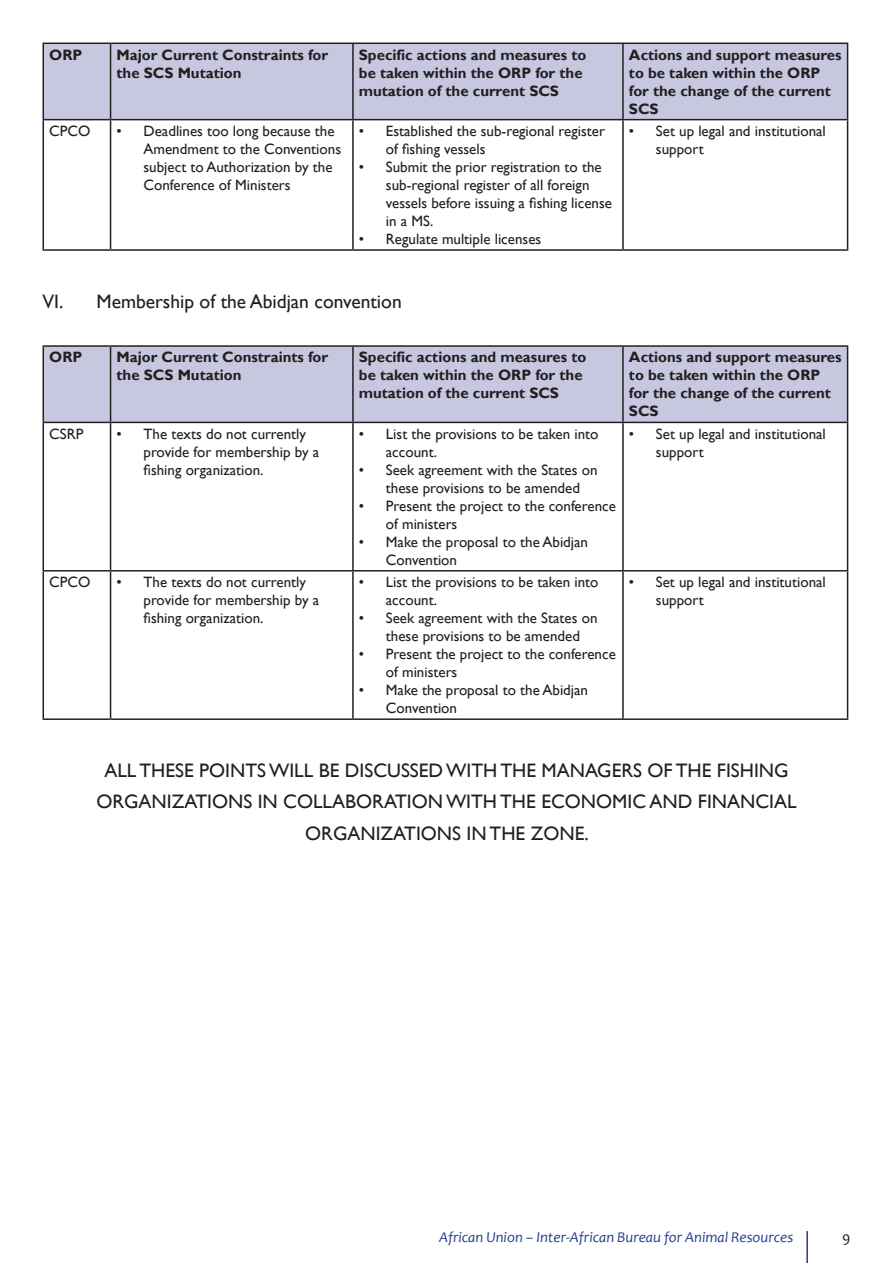
<style>
.page{position:relative;width:893px;height:1263px;background:#fff}
.page>*{position:absolute;margin:0;border:0;box-sizing:border-box;transform-origin:0 0}
.t1{font:19.5px/31.5px "Gill Sans";color:#231f20;text-align:center}
.t2{font:15px/18px "Gill Sans";color:#231f20}
.t3{font:700 15px/18px "Gill Sans";color:#231f20}
.t4{font:italic 15px "Candara";color:#253f8e}
.t5{font:15px "Candara";color:#231f20}
</style>
<div class="page">
<hr style="left:806px;top:1231px;width:2px;height:32px;background:#253f8e">
<div style="left:44px;top:44px;width:803px;height:75px;background:#c7c7e0"></div>
<hr style="left:43px;top:43px;width:68px;height:1px;background:#231f20">
<hr style="left:43px;top:44px;width:1px;height:75px;background:#231f20">
<hr style="left:111px;top:43px;width:242px;height:1px;background:#231f20">
<hr style="left:110px;top:44px;width:1px;height:75px;background:#231f20">
<hr style="left:353px;top:43px;width:270px;height:1px;background:#231f20">
<hr style="left:352px;top:44px;width:2px;height:75px;background:#231f20">
<hr style="left:623px;top:43px;width:225px;height:1px;background:#231f20">
<hr style="left:622px;top:44px;width:2px;height:75px;background:#231f20">
<hr style="left:847px;top:44px;width:1px;height:75px;background:#231f20">
<hr style="left:43px;top:119px;width:68px;height:1px;background:#231f20">
<hr style="left:43px;top:120px;width:1px;height:129px;background:#231f20">
<hr style="left:111px;top:119px;width:242px;height:1px;background:#231f20">
<hr style="left:110px;top:120px;width:1px;height:129px;background:#231f20">
<hr style="left:353px;top:119px;width:270px;height:1px;background:#231f20">
<hr style="left:352px;top:120px;width:2px;height:129px;background:#231f20">
<hr style="left:623px;top:119px;width:225px;height:1px;background:#231f20">
<hr style="left:622px;top:120px;width:2px;height:129px;background:#231f20">
<hr style="left:847px;top:120px;width:1px;height:129px;background:#231f20">
<hr style="left:43px;top:249px;width:68px;height:2px;background:#231f20">
<hr style="left:111px;top:249px;width:242px;height:2px;background:#231f20">
<hr style="left:353px;top:249px;width:270px;height:2px;background:#231f20">
<hr style="left:623px;top:249px;width:225px;height:2px;background:#231f20">
<div style="left:44px;top:347px;width:803px;height:75px;background:#c7c7e0"></div>
<hr style="left:43px;top:345px;width:68px;height:2px;background:#231f20">
<hr style="left:43px;top:347px;width:1px;height:75px;background:#231f20">
<hr style="left:111px;top:345px;width:242px;height:2px;background:#231f20">
<hr style="left:110px;top:347px;width:1px;height:75px;background:#231f20">
<hr style="left:353px;top:345px;width:270px;height:2px;background:#231f20">
<hr style="left:352px;top:347px;width:2px;height:75px;background:#231f20">
<hr style="left:623px;top:345px;width:225px;height:2px;background:#231f20">
<hr style="left:622px;top:347px;width:2px;height:75px;background:#231f20">
<hr style="left:847px;top:347px;width:1px;height:75px;background:#231f20">
<hr style="left:43px;top:422px;width:68px;height:1px;background:#231f20">
<hr style="left:43px;top:423px;width:1px;height:147px;background:#231f20">
<hr style="left:111px;top:422px;width:242px;height:1px;background:#231f20">
<hr style="left:110px;top:423px;width:1px;height:147px;background:#231f20">
<hr style="left:353px;top:422px;width:270px;height:1px;background:#231f20">
<hr style="left:352px;top:423px;width:2px;height:147px;background:#231f20">
<hr style="left:623px;top:422px;width:225px;height:1px;background:#231f20">
<hr style="left:622px;top:423px;width:2px;height:147px;background:#231f20">
<hr style="left:847px;top:423px;width:1px;height:147px;background:#231f20">
<hr style="left:43px;top:570px;width:68px;height:1px;background:#231f20">
<hr style="left:43px;top:571px;width:1px;height:147px;background:#231f20">
<hr style="left:111px;top:570px;width:242px;height:1px;background:#231f20">
<hr style="left:110px;top:571px;width:1px;height:147px;background:#231f20">
<hr style="left:353px;top:570px;width:270px;height:1px;background:#231f20">
<hr style="left:352px;top:571px;width:2px;height:147px;background:#231f20">
<hr style="left:623px;top:570px;width:225px;height:1px;background:#231f20">
<hr style="left:622px;top:571px;width:2px;height:147px;background:#231f20">
<hr style="left:847px;top:571px;width:1px;height:147px;background:#231f20">
<hr style="left:43px;top:718px;width:68px;height:2px;background:#231f20">
<hr style="left:111px;top:718px;width:242px;height:2px;background:#231f20">
<hr style="left:353px;top:718px;width:270px;height:2px;background:#231f20">
<hr style="left:623px;top:718px;width:225px;height:2px;background:#231f20">
<p class="t3" style="left:49px;top:46px;width:35px">ORP</p>
<p class="t3" style="left:117px;top:46px;width:213px">Major Current Constraints for the SCS Mutation</p>
<p class="t3" style="left:359px;top:46px;width:229px">Specific actions and measures to be taken within the ORP for the mutation of the current SCS</p>
<p class="t3" style="left:629px;top:46px;width:214px">Actions and support measures to be taken within the ORP for the change of the current<br>SCS</p>
<p class="t2" style="left:49px;top:122px;width:43px">CPCO</p>
<p class="t2" style="left:144px;top:122px;width:199px;text-indent:-27px">• Deadlines too long because the<br>Amendment to the Conventions subject to Authorization by the<br>Conference of Ministers</p>
<p class="t2" style="left:386px;top:122px;width:221px;text-indent:-27px">• Established the sub-regional register of fishing vessels</p>
<p class="t2" style="left:656px;top:122px;width:171px;text-indent:-27px">• Set up legal and institutional support</p>
<p class="t2" style="left:386px;top:158px;width:228px;text-indent:-27px">• Submit the prior registration to the sub-regional register of all foreign vessels before issuing a fishing license in a MS.</p>
<p class="t2" style="left:359px;top:230px;width:184px">• Regulate multiple licenses</p>
<h1 class="t1" style="left:43px;top:286px;width:361px">VI. Membership of the Abidjan convention</h1>
<p class="t3" style="left:49px;top:349px;width:35px">ORP</p>
<p class="t3" style="left:117px;top:349px;width:213px">Major Current Constraints for the SCS Mutation</p>
<p class="t3" style="left:359px;top:349px;width:229px">Specific actions and measures to be taken within the ORP for the mutation of the current SCS</p>
<p class="t3" style="left:629px;top:349px;width:214px">Actions and support measures to be taken within the ORP for the change of the current<br>SCS</p>
<p class="t2" style="left:49px;top:425px;width:36px">CSRP</p>
<p class="t2" style="left:144px;top:425px;width:177px;text-indent:-27px">• The texts do not currently provide for membership by a fishing organization.</p>
<p class="t2" style="left:386px;top:425px;width:214px;text-indent:-27px">• List the provisions to be taken into account.</p>
<p class="t2" style="left:656px;top:425px;width:171px;text-indent:-27px">• Set up legal and institutional support</p>
<p class="t2" style="left:386px;top:461px;width:213px;text-indent:-27px">• Seek agreement with the States on these provisions to be amended</p>
<p class="t2" style="left:386px;top:497px;width:231px;text-indent:-27px">• Present the project to the conference of ministers</p>
<p class="t2" style="left:386px;top:533px;width:204px;text-indent:-27px">• Make the proposal to the Abidjan<br>Convention</p>
<p class="t2" style="left:49px;top:573px;width:43px">CPCO</p>
<p class="t2" style="left:144px;top:573px;width:177px;text-indent:-27px">• The texts do not currently provide for membership by a fishing organization.</p>
<p class="t2" style="left:386px;top:573px;width:214px;text-indent:-27px">• List the provisions to be taken into account.</p>
<p class="t2" style="left:386px;top:609px;width:213px;text-indent:-27px">• Seek agreement with the States on these provisions to be amended</p>
<p class="t2" style="left:386px;top:645px;width:231px;text-indent:-27px">• Present the project to the conference of ministers</p>
<p class="t2" style="left:386px;top:681px;width:204px;text-indent:-27px">• Make the proposal to the Abidjan<br>Convention</p>
<p class="t2" style="left:656px;top:573px;width:171px;text-indent:-27px">• Set up legal and institutional support</p>
<h1 class="t1" style="left:96px;top:755px;width:702px">ALL THESE POINTS WILL BE DISCUSSED WITH THE MANAGERS OF THE FISHING<br>ORGANIZATIONS IN COLLABORATION WITH THE ECONOMIC AND FINANCIAL<br>ORGANIZATIONS IN THE ZONE.</h1>
<p class="t4" style="left:439px;top:1228px;width:356px">African Union – Inter-African Bureau for Animal Resources</p>
<p class="t5" style="left:842px;top:1228px;width:10px">9</p>
</div>
